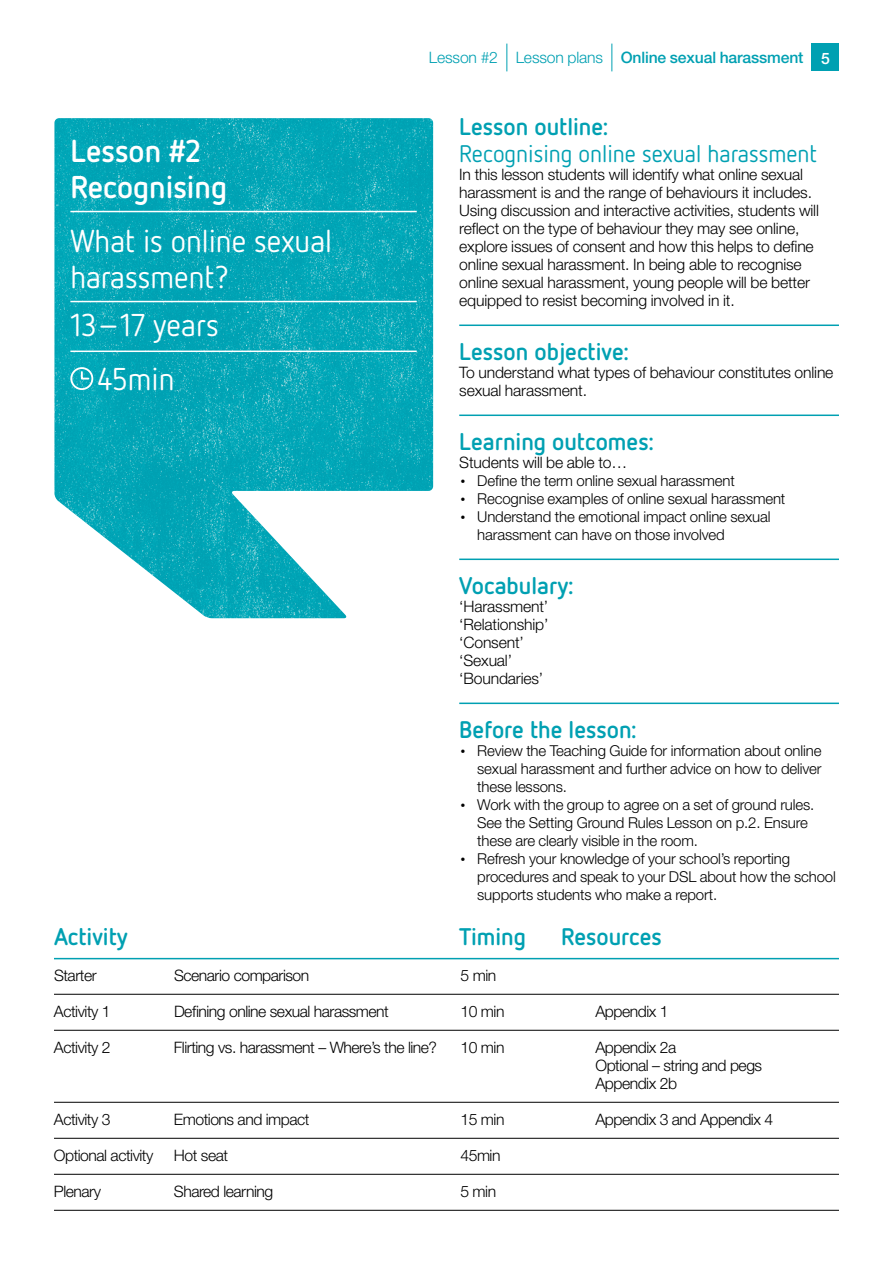
<style>
.page{position:relative;width:893px;height:1263px;background:#fff}
.page>*{position:absolute;margin:0;border:0;box-sizing:border-box;transform-origin:0 0}
.t1{font:31.5px/36px "Netto OT";color:#fff}
.t2{font:700 31.5px/36px "Netto OT";color:#fff}
.t3{font:700 24px "Netto OT";color:#00a0b2}
.t4{font:24px "Netto OT";color:#00a0b2}
.t5{font:300 15.75px/18px "Helvetica Neue";letter-spacing:-.01em;color:#000}
.t6{font:300 15.75px/18px "Helvetica Neue";letter-spacing:-.03em;color:#000}
.t7{font:500 15.75px "Helvetica Neue";letter-spacing:-.01em;color:#00a0b2}
.t8{font:300 15px/18px "Helvetica Neue";letter-spacing:-.01em;color:#000}
.s1{font-weight:300}
.s2{color:#fff}
.s3{font-family:"Netto OT";font-weight:700}
</style>
<div class="page">
<svg style="left:506px;top:44px;width:1px;height:27px"></svg>
<svg style="left:611px;top:44px;width:1px;height:27px"></svg>
<div style="left:812px;top:44px;width:27px;height:27px;background:#00a0b2"></div>
<hr style="left:54px;top:958px;width:785px;height:1px;background:#00a0b2">
<hr style="left:54px;top:994px;width:785px;height:1px;background:#000">
<hr style="left:54px;top:1030px;width:785px;height:1px;background:#000">
<hr style="left:54px;top:1102px;width:785px;height:1px;background:#000">
<hr style="left:54px;top:1138px;width:785px;height:1px;background:#000">
<hr style="left:54px;top:1174px;width:785px;height:1px;background:#000">
<hr style="left:54px;top:1210px;width:785px;height:1px;background:#000">
<img style="left:54px;top:118px;width:379px;height:500px">
<hr style="left:70px;top:211px;width:347px;height:1px;background:#fff">
<hr style="left:70px;top:301px;width:347px;height:1px;background:#fff">
<hr style="left:70px;top:351px;width:347px;height:1px;background:#fff">
<svg style="left:80px;top:370px;width:10px;height:10px"></svg>
<div style="left:70px;top:367px;width:23px;height:23px;border:2px solid #fff;border-radius:50%"></div>
<hr style="left:459px;top:324px;width:380px;height:2px;background:#00a0b2">
<hr style="left:459px;top:414px;width:380px;height:2px;background:#00a0b2">
<hr style="left:459px;top:558px;width:380px;height:2px;background:#00a0b2">
<hr style="left:459px;top:702px;width:380px;height:2px;background:#00a0b2">
<h1 class="t2" style="left:70px;top:132px;width:158px">Lesson #2<br>Recognising</h1>
<h1 class="t1" style="left:70px;top:222px;width:263px">What is online sexual harassment?</h1>
<h1 class="t1" style="left:70px;top:297px;width:150px;line-height:54px;text-align:center">13–17 years<br>45min</h1>
<p class="t7" style="left:429px;top:48px;width:402px"><span class="s1">Lesson #2 Lesson plans</span> Online sexual harassment <span class="s2">5</span></p>
<h2 class="t3" style="left:459px;top:111px;width:150px">Lesson outline:</h2>
<h2 class="t4" style="left:459px;top:139px;width:359px">Recognising online sexual harassment</h2>
<p class="t5" style="left:459px;top:165px;width:361px">In this lesson students will identify what online sexual harassment is and the range of behaviours it includes.<br>Using discussion and interactive activities, students will reflect on the type of behaviour they may see online, explore issues of consent and how this helps to define online sexual harassment. In being able to recognise online sexual harassment, young people will be better equipped to resist becoming involved in it.</p>
<h2 class="t3" style="left:459px;top:336px;width:171px">Lesson objective:</h2>
<p class="t5" style="left:459px;top:363px;width:376px">To understand what types of behaviour constitutes online sexual harassment.</p>
<h2 class="t3" style="left:459px;top:426px;width:196px">Learning outcomes:</h2>
<p class="t5" style="left:459px;top:453px;width:170px">Students will be able to…</p>
<p class="t8" style="left:459px;top:471px;width:277px"><span class="s3">•</span> Define the term online sexual harassment</p>
<p class="t8" style="left:459px;top:489px;width:328px"><span class="s3">•</span> Recognise examples of online sexual harassment</p>
<p class="t8" style="left:477px;top:507px;width:295px;text-indent:-18px"><span class="s3">•</span> Understand the emotional impact online sexual harassment can have on those involved</p>
<h2 class="t3" style="left:459px;top:570px;width:115px">Vocabulary:</h2>
<p class="t5" style="left:459px;top:597px;width:91px">‘Harassment’ ‘Relationship’ ‘Consent’ ‘Sexual’ ‘Boundaries’</p>
<h2 class="t3" style="left:459px;top:714px;width:179px">Before the lesson:</h2>
<p class="t8" style="left:477px;top:741px;width:346px;text-align:justify;text-indent:-18px"><span class="s3">•</span> Review the Teaching Guide for information about online sexual harassment and further advice on how to deliver these lessons.</p>
<p class="t8" style="left:477px;top:795px;width:339px;text-indent:-18px"><span class="s3">•</span> Work with the group to agree on a set of ground rules.<br>See the Setting Ground Rules Lesson on p.2. Ensure these are clearly visible in the room.</p>
<p class="t8" style="left:477px;top:849px;width:360px;text-indent:-18px"><span class="s3">•</span> Refresh your knowledge of your school’s reporting procedures and speak to your DSL about how the school supports students who make a report.</p>
<h2 class="t3" style="left:54px;top:921px;width:75px">Activity</h2>
<h2 class="t3" style="left:459px;top:921px;width:68px">Timing</h2>
<h2 class="t3" style="left:561px;top:921px;width:102px">Resources</h2>
<p class="t6" style="left:54px;top:966px;width:44px">Starter</p>
<p class="t6" style="left:174px;top:966px;width:137px">Scenario comparison</p>
<p class="t5" style="left:460px;top:966px;width:37px">5 min</p>
<p class="t6" style="left:54px;top:1002px;width:58px">Activity 1</p>
<p class="t6" style="left:174px;top:1002px;width:216px">Defining online sexual harassment</p>
<p class="t5" style="left:460px;top:1002px;width:46px">10 min</p>
<p class="t6" style="left:595px;top:1002px;width:75px">Appendix 1</p>
<p class="t6" style="left:54px;top:1038px;width:58px">Activity 2</p>
<p class="t6" style="left:174px;top:1038px;width:265px">Flirting vs. harassment – Where’s the line?</p>
<p class="t5" style="left:460px;top:1038px;width:46px">10 min</p>
<p class="t6" style="left:595px;top:1038px;width:168px">Appendix 2a<br>Optional – string and pegs<br>Appendix 2b</p>
<p class="t6" style="left:54px;top:1110px;width:58px">Activity 3</p>
<p class="t6" style="left:174px;top:1110px;width:137px">Emotions and impact</p>
<p class="t5" style="left:460px;top:1110px;width:46px">15 min</p>
<p class="t6" style="left:595px;top:1110px;width:179px">Appendix 3 and Appendix 4</p>
<p class="t6" style="left:54px;top:1146px;width:101px">Optional activity</p>
<p class="t5" style="left:174px;top:1146px;width:56px">Hot seat</p>
<p class="t5" style="left:460px;top:1146px;width:42px">45min</p>
<p class="t6" style="left:54px;top:1182px;width:49px">Plenary</p>
<p class="t6" style="left:174px;top:1182px;width:101px">Shared learning</p>
<p class="t5" style="left:460px;top:1182px;width:37px">5 min</p>
</div>
